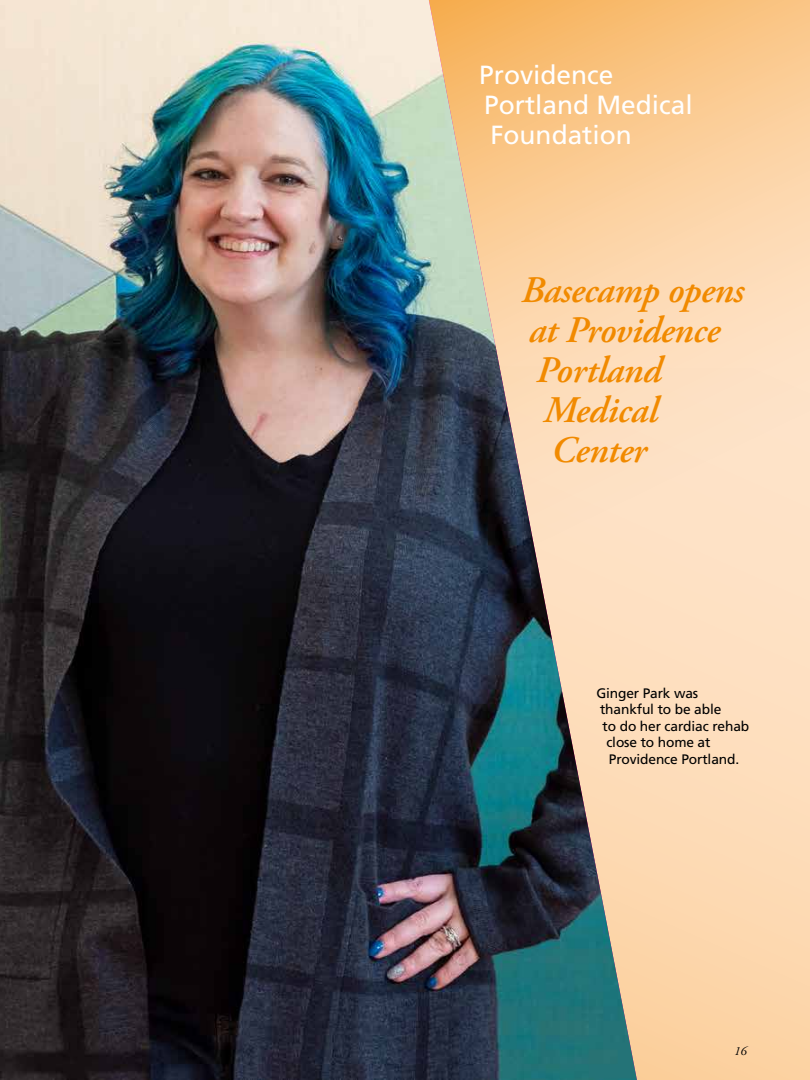
<style>
.page{position:relative;width:810px;height:1080px;background:#fff}
.page>*{position:absolute;margin:0;border:0;box-sizing:border-box;transform-origin:0 0}
.t1{font:italic 600 37.5px "Adobe Garamond Pro";letter-spacing:-.01em;color:#f18a00}
.t2{font:26.25px/30px "Frutiger";color:#fff}
.t3{font:13.75px "Frutiger";letter-spacing:-.01em;color:#000}
.t4{font:italic 12.5px "Adobe Garamond Pro";color:#000}
</style>
<div class="page">
<svg style="left:637px;top:0;width:173px;height:366px;background:#fbd2a3"></svg>
<svg style="left:637px;top:366px;width:173px;height:714px;background:#fddcb9"></svg>
<img style="left:0;top:0;width:637px;height:1080px">
<h2 class="t2" style="left:479px;top:60px;width:215px">Providence<br>Portland Medical<br>Foundation</h2>
<h1 class="t1" style="left:521px;top:268px;width:224px">Basecamp opens</h1>
<h1 class="t1" style="left:529px;top:308px;width:193px">at Providence</h1>
<h1 class="t1" style="left:536px;top:348px;width:127px">Portland</h1>
<h1 class="t1" style="left:544px;top:388px;width:116px">Medical</h1>
<h1 class="t1" style="left:551px;top:428px;width:97px">Center</h1>
<p class="t3" style="left:596px;top:685px;width:103px">Ginger Park was</p>
<p class="t3" style="left:600px;top:701px;width:123px">thankful to be able</p>
<p class="t3" style="left:603px;top:718px;width:148px">to do her cardiac rehab</p>
<p class="t3" style="left:606px;top:734px;width:106px">close to home at</p>
<p class="t3" style="left:609px;top:751px;width:132px">Providence Portland.</p>
<p class="t4" style="left:734px;top:1044px;width:14px">16</p>
</div>
